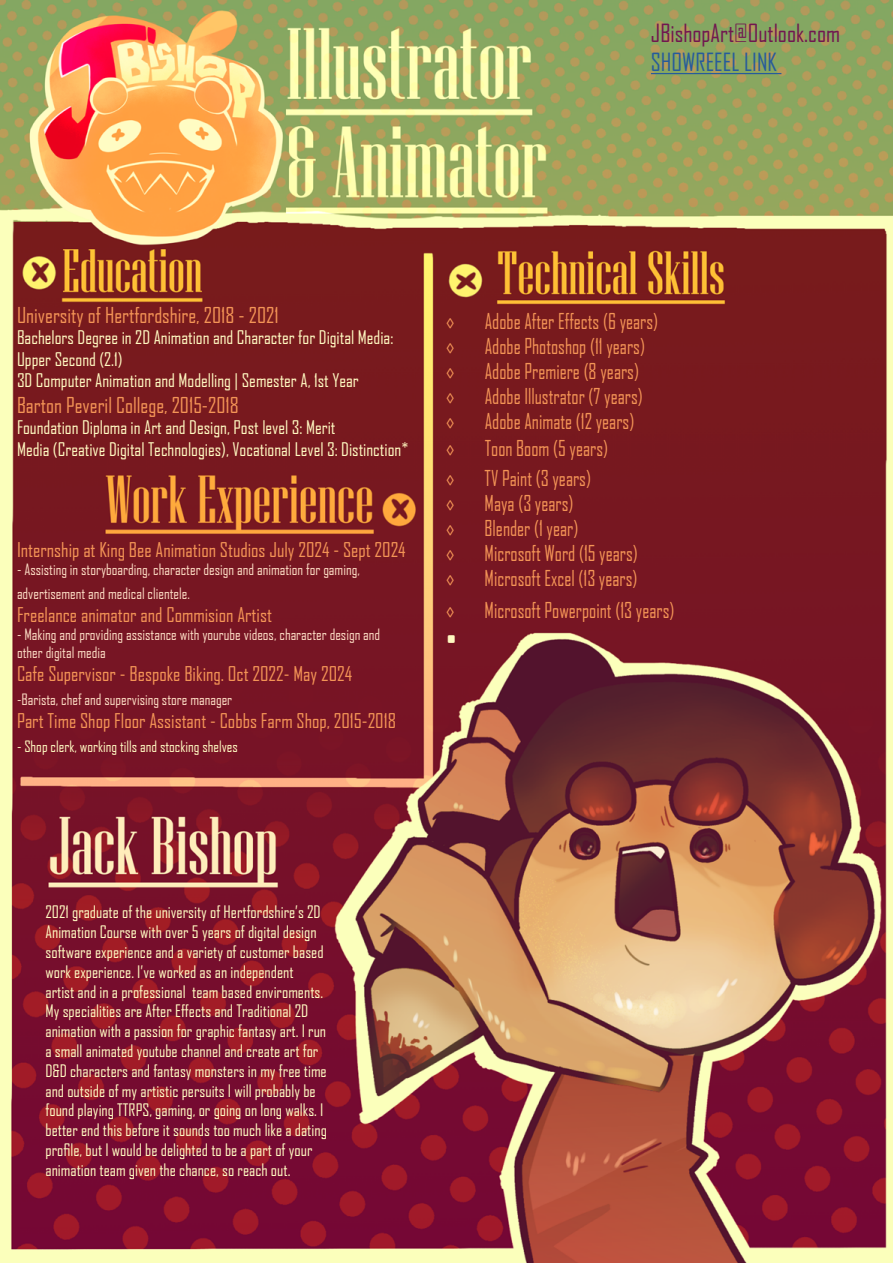
<style>
.page{position:relative;width:893px;height:1263px;background:#fff}
.page>*{position:absolute;margin:0;border:0;box-sizing:border-box;transform-origin:0 0}
.t1{font:25.95px "Agency FB";color:#fff9c1;scale:.9 1}
.t2{font:24px "Agency FB";color:#711750}
.t3{font:24px "Agency FB";color:#275b9b}
.t4{font:21px "Agency FB";color:#f39456;scale:.9 1}
.t5{font:21px "Agency FB";color:#f39456}
.t6{font:19.5px "Agency FB";color:#f39456}
.t7{font:18px/21.6px "Agency FB";color:#fff9c1}
.t8{font:16.5px/19.8px "Agency FB";color:#fff9c1}
.t9{font:15px/23.4px "Agency FB";color:#fcdbc3}
.t10{font:15px "Agency FB";color:#fff9c1}
</style>
<div class="page">
<img style="left:0;top:0;width:893px;height:1263px">
<hr style="left:651px;top:73px;width:130px;height:1px;background:#275b9b">
<h2 class="t2" style="left:651px;top:18px;width:191px">JBishopArt@Outlook.com</h2>
<h2 class="t3" style="left:651px;top:47px;width:127px">SHOWREEEL LINK</h2>
<p class="t5" style="left:17px;top:302px;width:263px">University of Hertfordshire, 2018 - 2021</p>
<p class="t7" style="left:17px;top:326px;width:378px">Bachelors Degree in 2D Animation and Character for Digital Media:<br>Upper Second (2.1)<br>3D Computer Animation and Modelling | Semester A, 1st Year</p>
<p class="t5" style="left:17px;top:392px;width:223px">Barton Peveril College, 2015-2018</p>
<p class="t7" style="left:17px;top:416px;width:393px">Foundation Diploma in Art and Design, Post level 3: Merit<br>Media (Creative Digital Technologies), Vocational Level 3: Distinction*</p>
<p class="t6" style="left:17px;top:538px;width:390px">Internship at King Bee Animation Studios July 2024 - Sept 2024</p>
<p class="t9" style="left:17px;top:557px;width:344px">- Assisting in storyboarding, character design and animation for gaming, advertisement and medical clientele.</p>
<p class="t6" style="left:17px;top:603px;width:256px">Freelance animator and Commision Artist</p>
<p class="t9" style="left:17px;top:625px;width:365px;line-height:18px">- Making and providing assistance with yourube videos, character design and other digital media</p>
<p class="t6" style="left:17px;top:662px;width:337px">Cafe Supervisor - Bespoke Biking. Oct 2022- May 2024</p>
<p class="t9" style="left:17px;top:687px;width:217px">-Barista, chef and supervising store manager</p>
<p class="t6" style="left:17px;top:709px;width:381px">Part Time Shop Floor Assistant - Cobbs Farm Shop, 2015-2018</p>
<p class="t10" style="left:17px;top:737px;width:222px">- Shop clerk, working tills and stocking shelves</p>
<p class="t4" style="left:447px;top:308px;width:10px">◊</p>
<p class="t4" style="left:485px;top:308px;width:194px">Adobe After Effects (6 years)</p>
<p class="t4" style="left:447px;top:333px;width:10px">◊</p>
<p class="t4" style="left:485px;top:333px;width:180px">Adobe Photoshop (11 years)</p>
<p class="t4" style="left:447px;top:358px;width:10px">◊</p>
<p class="t4" style="left:485px;top:358px;width:173px">Adobe Premiere (8 years)</p>
<p class="t4" style="left:447px;top:384px;width:10px">◊</p>
<p class="t4" style="left:485px;top:384px;width:177px">Adobe Illustrator (7 years)</p>
<p class="t4" style="left:447px;top:409px;width:10px">◊</p>
<p class="t4" style="left:485px;top:409px;width:168px">Adobe Animate (12 years)</p>
<p class="t4" style="left:447px;top:436px;width:10px">◊</p>
<p class="t4" style="left:485px;top:436px;width:139px">Toon Boom (5 years)</p>
<p class="t4" style="left:446px;top:465px;width:10px">◊</p>
<p class="t4" style="left:485px;top:465px;width:120px">TV Paint (3 years)</p>
<p class="t4" style="left:446px;top:490px;width:10px">◊</p>
<p class="t4" style="left:485px;top:490px;width:100px">Maya (3 years)</p>
<p class="t4" style="left:446px;top:515px;width:10px">◊</p>
<p class="t4" style="left:485px;top:515px;width:106px">Blender (1 year)</p>
<p class="t4" style="left:446px;top:541px;width:10px">◊</p>
<p class="t4" style="left:485px;top:541px;width:172px">Microsoft Word (15 years)</p>
<p class="t4" style="left:446px;top:566px;width:10px">◊</p>
<p class="t4" style="left:485px;top:566px;width:171px">Microsoft Excel (13 years)</p>
<p class="t4" style="left:446px;top:597px;width:10px">◊</p>
<p class="t4" style="left:485px;top:597px;width:212px">Microsoft Powerpoint (13 years)</p>
<h1 class="t1" style="left:446px;top:623px;width:12px">•</h1>
<p class="t8" style="left:45px;top:902px;width:283px">2021 graduate of the university of Hertfordshire’s 2D Animation Course with over 5 years of digital design software experience and a variety of customer based work experience. I’ve worked as an independent<br>artist and in a professional team based enviroments.<br>My specialities are After Effects and Traditional 2D animation with a passion for graphic fantasy art. I run a small animated youtube channel and create art for D&amp;D characters and fantasy monsters in my free time and outside of my artistic persuits I will probably be found playing TTRPS, gaming, or going on long walks. I better end this before it sounds too much like a dating profile, but I would be delighted to be a part of your animation team given the chance, so reach out.</p>
</div>
